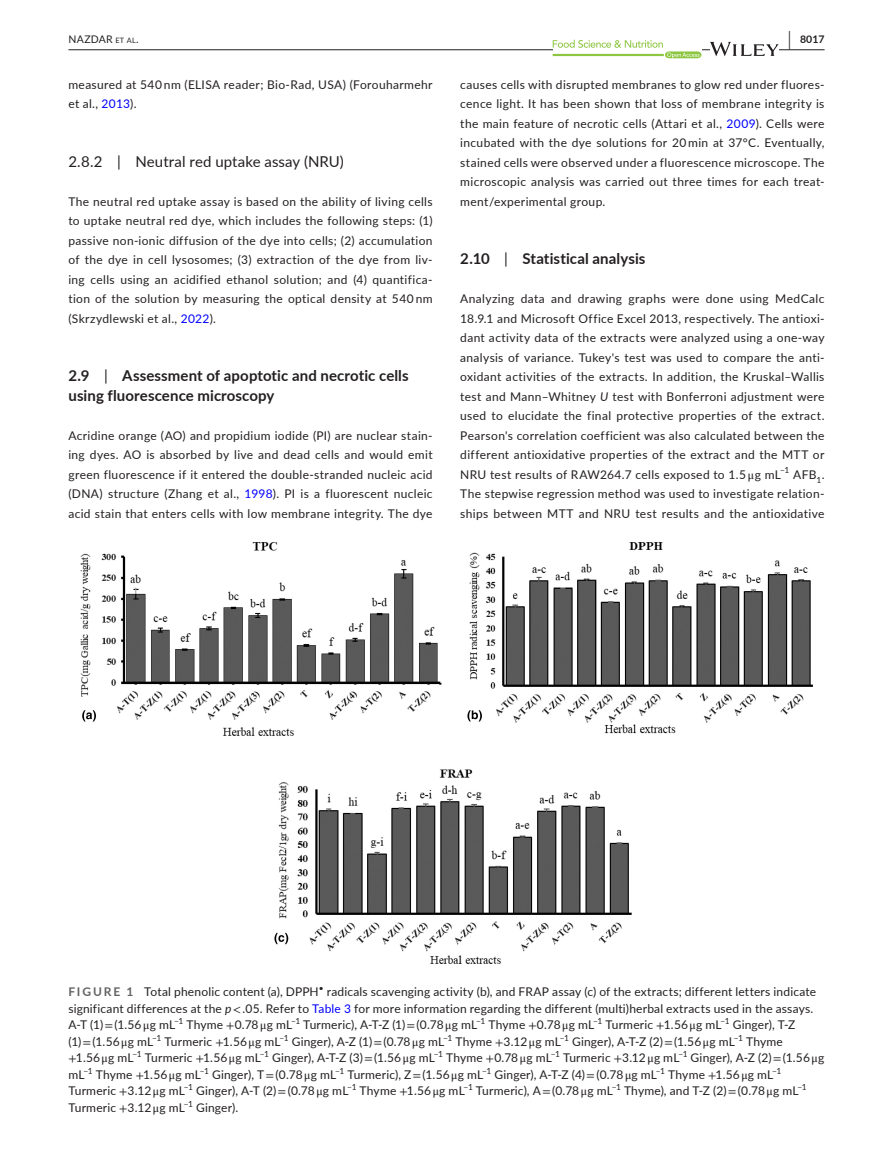
<style>
.page{position:relative;width:893px;height:1174px;background:#fff}
.page>*{position:absolute;margin:0;border:0;box-sizing:border-box;transform-origin:0 0}
.t1{font:700 15px/19.5px "Lato";letter-spacing:.005em;color:#231f20}
.t2{font:15px "Lato";letter-spacing:.005em;color:#231f20}
.t3{font:12px/19.5px "Lato";letter-spacing:.02em;color:#231f20;text-align:justify}
.t4{font:10.5px "Lato";letter-spacing:.025em;color:#231f20}
.t5{font:700 10.5px "Lato";color:#231f20}
.t6{font:8.4px "Lato";color:#231f20}
.s1{font-size:7.35px}
.s2{font-size:19.5px}
.s3{color:#00f}
.s4{font-weight:400}
.s5{font-style:italic}
.s6{font-family:"STIX"}
.s7{font-weight:700;color:#636366}
</style>
<div class="page">
<hr style="left:68px;top:49px;width:756px;height:1px;background:#231f20">
<svg style="left:553px;top:40px;width:148px;height:18px"></svg>
<svg style="left:710px;top:42px;width:69px;height:14px"></svg>
<img style="left:80px;top:542px;width:733px;height:422px">
<p class="t4" style="left:68px;top:31px;width:72px">NAZDAR <span class="s1">et al</span>.</p>
<p class="t5" style="left:789px;top:31px;width:37px"><span class="s2">|</span> 8017</p>
<p class="t3" style="left:68px;top:74px;width:366px">measured at 540 nm (ELISA reader; Bio-Rad, USA) (Forouharmehr et al., <span class="s3">2013</span>).</p>
<p class="t3" style="left:460px;top:74px;width:366px">causes cells with disrupted membranes to glow red under fluores&shy;cence light. It has been shown that loss of membrane integrity is the main feature of necrotic cells (Attari et al., <span class="s3">2009</span>). Cells were incubated with the dye solutions for 20 min at 37°C. Eventually, stained cells were observed under a fluorescence microscope. The microscopic analysis was carried out three times for each treat&shy;ment/experimental group.</p>
<p class="t2" style="left:68px;top:150px;width:277px">2.8.2 | Neutral red uptake assay (NRU)</p>
<p class="t3" style="left:68px;top:191px;width:366px">The neutral red uptake assay is based on the ability of living cells to uptake neutral red dye, which includes the following steps: (1) passive non-ionic diffusion of the dye into cells; (2) accumulation of the dye in cell lysosomes; (3) extraction of the dye from liv&shy;ing cells using an acidified ethanol solution; and (4) quantifica&shy;tion of the solution by measuring the optical density at 540 nm (Skrzydlewski et al., <span class="s3">2022</span>).</p>
<p class="t1" style="left:460px;top:248px;width:187px">2.10 <span class="s4">|</span> Statistical analysis</p>
<p class="t3" style="left:460px;top:288px;width:366px">Analyzing data and drawing graphs were done using MedCalc 18.9.1 and Microsoft Office Excel 2013, respectively. The antioxi&shy;dant activity data of the extracts were analyzed using a one-way analysis of variance. Tukey's test was used to compare the anti&shy;oxidant activities of the extracts. In addition, the Kruskal–Wallis test and Mann–Whitney <span class="s5">U</span> test with Bonferroni adjustment were used to elucidate the final protective properties of the extract.<br>Pearson's correlation coefficient was also calculated between the different antioxidative properties of the extract and the MTT or NRU test results of RAW264.7 cells exposed to 1.5 <span class="s6">μ</span>g mL</p>
<p class="t1" style="left:68px;top:365px;width:342px">2.9 <span class="s4">|</span> Assessment of apoptotic and necrotic cells using fluorescence microscopy</p>
<p class="t3" style="left:68px;top:425px;width:366px">Acridine orange (AO) and propidium iodide (PI) are nuclear stain&shy;ing dyes. AO is absorbed by live and dead cells and would emit green fluorescence if it entered the double-stranded nucleic acid (DNA) structure (Zhang et al., <span class="s3">1998</span>). PI is a fluorescent nucleic acid stain that enters cells with low membrane integrity. The dye</p>
<p class="t6" style="left:780px;top:464px;width:11px">−1</p>
<p class="t3" style="left:460px;top:464px;width:366px;text-indent:333px">AFB<sub>1</sub>.<br>The stepwise regression method was used to investigate relation&shy;ships between MTT and NRU test results and the antioxidative</p>
<p class="t3" style="left:68px;top:983px;width:757px;line-height:16.5px;text-align:left"><span class="s7">FIGURE 1</span> Total phenolic content (a), DPPH<sup>•</sup> radicals scavenging activity (b), and FRAP assay (c) of the extracts; different letters indicate significant differences at the <span class="s5">p</span><span class="s6">&lt;</span> .05. Refer to <span class="s3">Table 3</span> for more information regarding the different (multi)herbal extracts used in the assays.<br>A-T (1) <span class="s6">=</span> (1.56 <span class="s6">μ</span>g mL<sup>−1</sup> Thyme <span class="s6">+</span>0.78 <span class="s6">μ</span>g mL<sup>−1</sup> Turmeric), A-T-Z (1) <span class="s6">=</span> (0.78 <span class="s6">μ</span>g mL<sup>−1</sup> Thyme <span class="s6">+</span>0.78 <span class="s6">μ</span>g mL<sup>−1</sup> Turmeric <span class="s6">+</span>1.56 <span class="s6">μ</span>g mL<sup>−1</sup> Ginger), T-Z<br>(1) <span class="s6">=</span> (1.56 <span class="s6">μ</span>g mL<sup>−1</sup> Turmeric <span class="s6">+</span>1.56 <span class="s6">μ</span>g mL<sup>−1</sup> Ginger), A-Z (1) <span class="s6">=</span> (0.78 <span class="s6">μ</span>g mL<sup>−1</sup> Thyme <span class="s6">+</span>3.12 <span class="s6">μ</span>g mL<sup>−1</sup> Ginger), A-T-Z (2) <span class="s6">=</span> (1.56 <span class="s6">μ</span>g mL<sup>−1</sup> Thyme<br><span class="s6">+</span>1.56 <span class="s6">μ</span>g mL<sup>−1</sup> Turmeric <span class="s6">+</span>1.56 <span class="s6">μ</span>g mL<sup>−1</sup> Ginger), A-T-Z (3) <span class="s6">=</span> (1.56 <span class="s6">μ</span>g mL<sup>−1</sup> Thyme <span class="s6">+</span>0.78 <span class="s6">μ</span>g mL<sup>−1</sup> Turmeric <span class="s6">+</span>3.12 <span class="s6">μ</span>g mL<sup>−1</sup> Ginger), A-Z (2) <span class="s6">=</span> (1.56 <span class="s6">μ</span>g mL<sup>−1</sup> Thyme <span class="s6">+</span>1.56 <span class="s6">μ</span>g mL<sup>−1</sup> Ginger), T <span class="s6">=</span> (0.78 <span class="s6">μ</span>g mL<sup>−1</sup> Turmeric), Z <span class="s6">=</span> (1.56 <span class="s6">μ</span>g mL<sup>−1</sup> Ginger), A-T-Z (4) <span class="s6">=</span> (0.78 <span class="s6">μ</span>g mL<sup>−1</sup> Thyme <span class="s6">+</span>1.56 <span class="s6">μ</span>g mL<sup>−1<br></sup>Turmeric <span class="s6">+</span>3.12 <span class="s6">μ</span>g mL</p>
<p class="t6" style="left:184px;top:1081px;width:11px">−1</p>
<p class="t3" style="left:196px;top:1080px;width:154px">Ginger), A-T (2) <span class="s6">=</span> (0.78 <span class="s6">μ</span>g mL</p>
<p class="t6" style="left:347px;top:1081px;width:11px">−1</p>
<p class="t3" style="left:360px;top:1080px;width:107px">Thyme <span class="s6">+</span>1.56 <span class="s6">μ</span>g mL</p>
<p class="t6" style="left:464px;top:1081px;width:11px">−1</p>
<p class="t3" style="left:476px;top:1080px;width:138px">Turmeric), A <span class="s6">=</span> (0.78 <span class="s6">μ</span>g mL</p>
<p class="t6" style="left:612px;top:1081px;width:11px">−1</p>
<p class="t3" style="left:624px;top:1080px;width:176px">Thyme), and T-Z (2) <span class="s6">=</span> (0.78 <span class="s6">μ</span>g mL</p>
<p class="t6" style="left:797px;top:1081px;width:11px">−1</p>
<p class="t3" style="left:68px;top:1097px;width:118px">Turmeric <span class="s6">+</span>3.12 <span class="s6">μ</span>g mL</p>
<p class="t6" style="left:184px;top:1097px;width:11px">−1</p>
<p class="t3" style="left:196px;top:1097px;width:44px">Ginger).</p>
</div>
